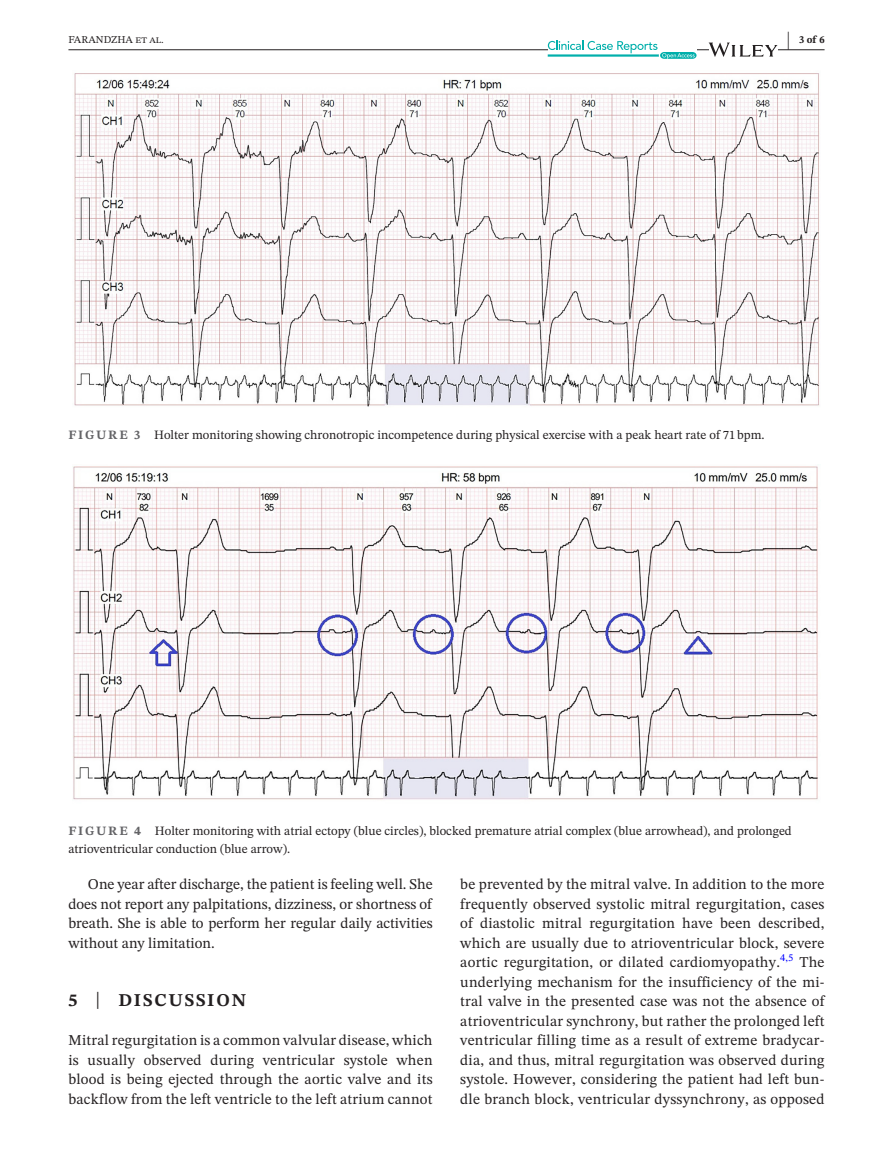
<style>
.page{position:relative;width:893px;height:1174px;background:#fff}
.page>*{position:absolute;margin:0;border:0;box-sizing:border-box;transform-origin:0 0}
.t1{font:700 21px "STIX Two Text";color:#231f20;scale:.42 1}
.t2{font:700 18px "STIX Two Text";letter-spacing:.1em;color:#231f20}
.t3{font:15px/19.5px "STIX Two Text";letter-spacing:.015em;color:#231f20;text-align:justify}
.t4{font:12.75px/18px "STIX Two Text";color:#231f20}
.t5{font:10.5px "STIX Two Text";color:#231f20}
.t6{font:700 10.5px "STIX Two Text";color:#231f20}
.t7{font:10.5px "STIX Two Text";color:#00f}
.s1{font-weight:700;color:#636366}
.s2{font-weight:400;font-size:23.7px}
</style>
<div class="page">
<hr style="left:68px;top:49px;width:756px;height:1px;background:#231f20">
<svg style="left:548px;top:41px;width:148px;height:18px"></svg>
<svg style="left:709px;top:43px;width:68px;height:14px"></svg>
<img style="left:74px;top:73px;width:745px;height:334px">
<img style="left:73px;top:466px;width:745px;height:334px">
<h1 class="t1" style="left:787px;top:24px;width:8px">|</h1>
<p class="t5" style="left:68px;top:32px;width:97px">FARANDZHA et al.</p>
<p class="t6" style="left:799px;top:32px;width:27px">3 of 6</p>
<p class="t4" style="left:68px;top:426px;width:698px"><span class="s1">FIGURE 3</span> Holter monitoring showing chronotropic incompetence during physical exercise with a peak heart rate of 71bpm.</p>
<p class="t4" style="left:68px;top:822px;width:725px"><span class="s1">FIGURE 4</span> Holter monitoring with atrial ectopy (blue circles), blocked premature atrial complex (blue arrowhead), and prolonged atrioventricular conduction (blue arrow).</p>
<p class="t3" style="left:68px;top:874px;width:366px;text-indent:20px">One year after discharge, the patient is feeling well. She does not report any palpitations, dizziness, or shortness of breath. She is able to perform her regular daily activities without any limitation.</p>
<p class="t2" style="left:68px;top:987px;width:179px">5 <span class="s2">|</span> DISCUSSION</p>
<p class="t3" style="left:68px;top:1030px;width:366px">Mitral regurgitation is a common valvular disease, which is usually observed during ventricular systole when blood is being ejected through the aortic valve and its backflow from the left ventricle to the left atrium cannot</p>
<p class="t3" style="left:460px;top:874px;width:366px">be prevented by the mitral valve. In addition to the more frequently observed systolic mitral regurgitation, cases of diastolic mitral regurgitation have been described, which are usually due to atrioventricular block, severe aortic regurgitation, or dilated cardiomyopathy.</p>
<p class="t7" style="left:780px;top:949px;width:15px">4,5</p>
<p class="t3" style="left:460px;top:952px;width:366px;text-indent:339px">The underlying mechanism for the insufficiency of the mi&shy;tral valve in the presented case was not the absence of atrioventricular synchrony, but rather the prolonged left ventricular filling time as a result of extreme bradycar&shy;dia, and thus, mitral regurgitation was observed during systole. However, considering the patient had left bun&shy;dle branch block, ventricular dyssynchrony, as opposed</p>
</div>
